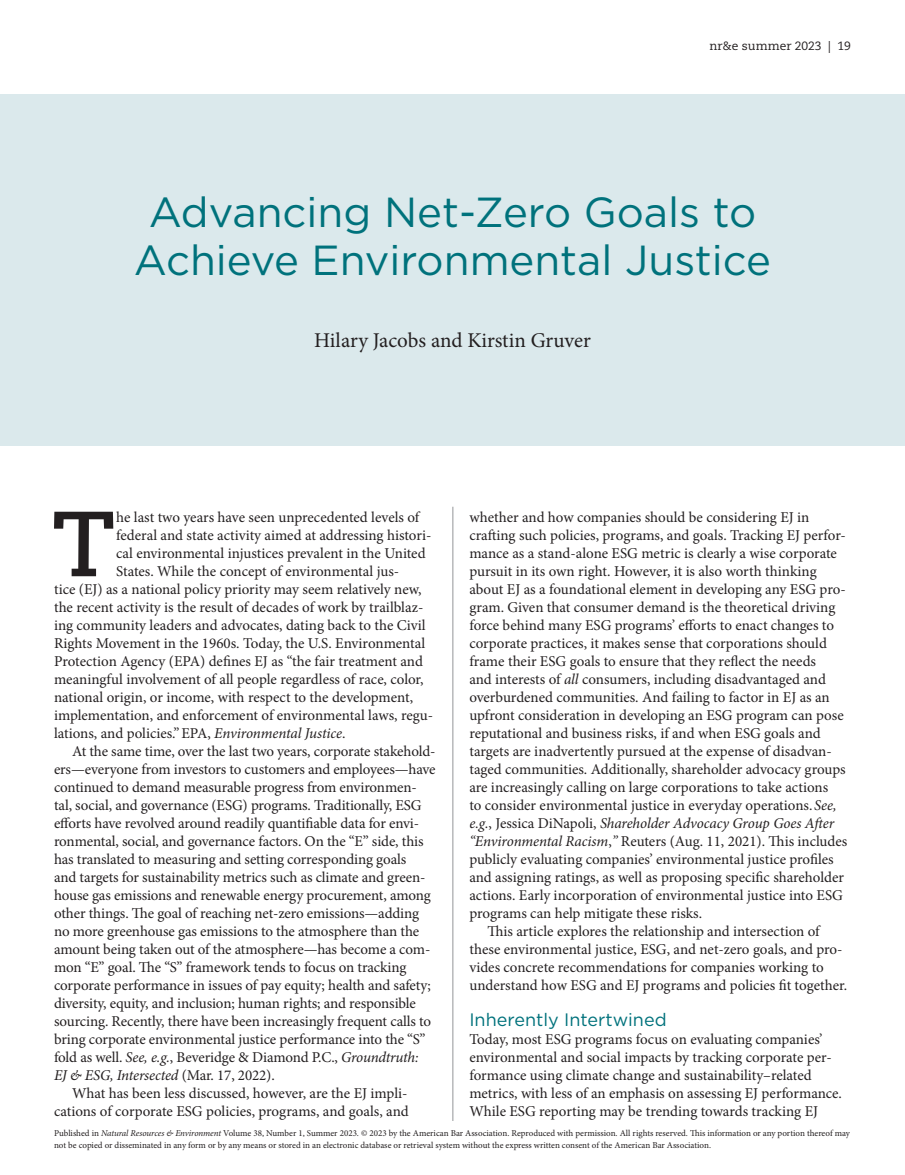
<style>
.page{position:relative;width:905px;height:1175px;background:#fff}
.page>*{position:absolute;margin:0;border:0;box-sizing:border-box;transform-origin:0 0}
.body-dropcap_pbody{font:700 92.1px "Caecilia LT Std";color:#231f20}
.feature_title{font:42px/48px "Gotham";color:#00727c;text-align:center}
.byline_author{font:21px "Minion Pro";letter-spacing:-.005em;color:#231f20}
.subhead1_sh1{font:18px "Gotham";color:#00727c}
.body_pbody{font:15px/18px "Minion Pro";letter-spacing:-.005em;color:#231f20}
.body-dropcap_pbody-2{font:15px "Minion Pro";color:#231f20}
.body-first_pbody{font:15px/18px "Minion Pro";color:#231f20}
.t1{font:12px "Caecilia LT Std";color:#231f20}
.t2{font:9px/12px "Minion Pro";color:#231f20}
.s1{font-style:italic}
</style>
<div class="page">
<div style="left:0;top:94px;width:905px;height:352px;background:#dbe9ec"></div>
<hr style="left:452px;top:507px;width:1px;height:614px;background:#939598">
<p class="t1" style="left:709px;top:39px;width:143px">nr&amp;e summer 2023 | 19</p>
<p class="feature_title" style="left:134px;top:187px;width:638px">Advancing Net-Zero Goals to<br>Achieve Environmental Justice</p>
<p class="byline_author" style="left:314px;top:326px;width:278px">Hilary Jacobs and Kirstin Gruver</p>
<p class="body-dropcap_pbody" style="left:52px;top:490px;width:65px">T</p>
<p class="body-dropcap_pbody-2" style="left:116px;top:507px;width:305px">he last two years have seen unprecedented levels of</p>
<p class="body-dropcap_pbody-2" style="left:116px;top:525px;width:317px">federal and state activity aimed at addressing histori-</p>
<p class="body-dropcap_pbody-2" style="left:116px;top:543px;width:311px">cal environmental injustices prevalent in the United</p>
<p class="body-dropcap_pbody-2" style="left:116px;top:561px;width:284px">States. While the concept of environmental jus-</p>
<p class="body-dropcap_pbody-2" style="left:54px;top:579px;width:369px">tice (EJ) as a national policy priority may seem relatively new,</p>
<p class="body-dropcap_pbody-2" style="left:54px;top:597px;width:371px">the recent activity is the result of decades of work by trailblaz-</p>
<p class="body-dropcap_pbody-2" style="left:54px;top:615px;width:373px">ing community leaders and advocates, dating back to the Civil</p>
<p class="body-dropcap_pbody-2" style="left:54px;top:633px;width:373px">Rights Movement in the 1960s. Today, the U.S. Environmental</p>
<p class="body-dropcap_pbody-2" style="left:54px;top:651px;width:370px">Protection Agency (EPA) defines EJ as “the fair treatment and</p>
<p class="body-dropcap_pbody-2" style="left:54px;top:669px;width:371px">meaningful involvement of all people regardless of race, color,</p>
<p class="body-dropcap_pbody-2" style="left:54px;top:687px;width:360px">national origin, or income, with respect to the development,</p>
<p class="body-dropcap_pbody-2" style="left:54px;top:705px;width:380px">implementation, and enforcement of environmental laws, regu-</p>
<p class="body-dropcap_pbody-2" style="left:54px;top:723px;width:293px">lations, and policies.”EPA, <span class="s1">Environmental Justice</span>.</p>
<p class="body_pbody" style="left:54px;top:742px;width:383px;text-indent:18px">At the same time, over the last two years, corporate stakehold&shy;ers—everyone from investors to customers and employees—have continued to demand measurable progress from environmen&shy;tal, social, and governance (ESG) programs. Traditionally, ESG efforts have revolved around readily quantifiable data for envi&shy;ronmental, social, and governance factors. On the “E” side, this has translated to measuring and setting corresponding goals<br>and targets for sustainability metrics such as climate and green&shy;house gas emissions and renewable energy procurement, among other things. The goal of reaching net-zero emissions—adding no more greenhouse gas emissions to the atmosphere than the amount being taken out of the atmosphere—has become a com&shy;mon “E” goal. The “S” framework tends to focus on tracking corporate performance in issues of pay equity; health and safety; diversity, equity, and inclusion; human rights; and responsible sourcing. Recently, there have been increasingly frequent calls to bring corporate environmental justice performance into the “S” fold as well. <span class="s1">See, e.g.</span>, Beveridge &amp; Diamond P.C., <span class="s1">Groundtruth:<br>EJ &amp; ESG, Intersected</span> (Mar. 17, 2022).</p>
<p class="body_pbody" style="left:54px;top:1084px;width:356px;text-align:right">What has been less discussed, however, are the EJ impli&shy;cations of corporate ESG policies, programs, and goals, and</p>
<p class="body_pbody" style="left:469px;top:508px;width:379px">whether and how companies should be considering EJ in crafting such policies, programs, and goals. Tracking EJ perfor&shy;mance as a stand-alone ESG metric is clearly a wise corporate pursuit in its own right. However, it is also worth thinking about EJ as a foundational element in developing any ESG pro&shy;gram. Given that consumer demand is the theoretical driving force behind many ESG programs’ efforts to enact changes to corporate practices, it makes sense that corporations should frame their ESG goals to ensure that they reflect the needs<br>and interests of <span class="s1">all</span> consumers, including disadvantaged and overburdened communities. And failing to factor in EJ as an upfront consideration in developing an ESG program can pose reputational and business risks, if and when ESG goals and targets are inadvertently pursued at the expense of disadvan&shy;taged communities. Additionally, shareholder advocacy groups are increasingly calling on large corporations to take actions<br>to consider environmental justice in everyday operations.<span class="s1">See, e.g.</span>, Jessica DiNapoli, <span class="s1">Shareholder Advocacy Group Goes After “Environmental Racism</span>,<span class="s1">”</span> Reuters (Aug. 11, 2021). This includes publicly evaluating companies’ environmental justice profiles and assigning ratings, as well as proposing specific shareholder actions. Early incorporation of environmental justice into ESG programs can help mitigate these risks.</p>
<p class="body_pbody" style="left:469px;top:922px;width:379px;text-indent:18px">This article explores the relationship and intersection of these environmental justice, ESG, and net-zero goals, and pro&shy;vides concrete recommendations for companies working to understand how ESG and EJ programs and policies fit together.</p>
<p class="subhead1_sh1" style="left:469px;top:1008px;width:199px">Inherently Intertwined</p>
<p class="body-first_pbody" style="left:469px;top:1030px;width:374px">Today, most ESG programs focus on evaluating companies’ environmental and social impacts by tracking corporate per&shy;formance using climate change and sustainability–related metrics, with less of an emphasis on assessing EJ performance.<br>While ESG reporting may be trending towards tracking EJ</p>
<p class="t2" style="left:54px;top:1127px;width:797px">Published in <span class="s1">Natural Resources &amp; Environment</span> Volume 38, Number 1, Summer 2023. © 2023 by the American Bar Association. Reproduced with permission. All rights reserved. This information or any portion thereof may not be copied or disseminated in any form or by any means or stored in an electronic database or retrieval system without the express written consent of the American Bar Association.</p>
</div>
